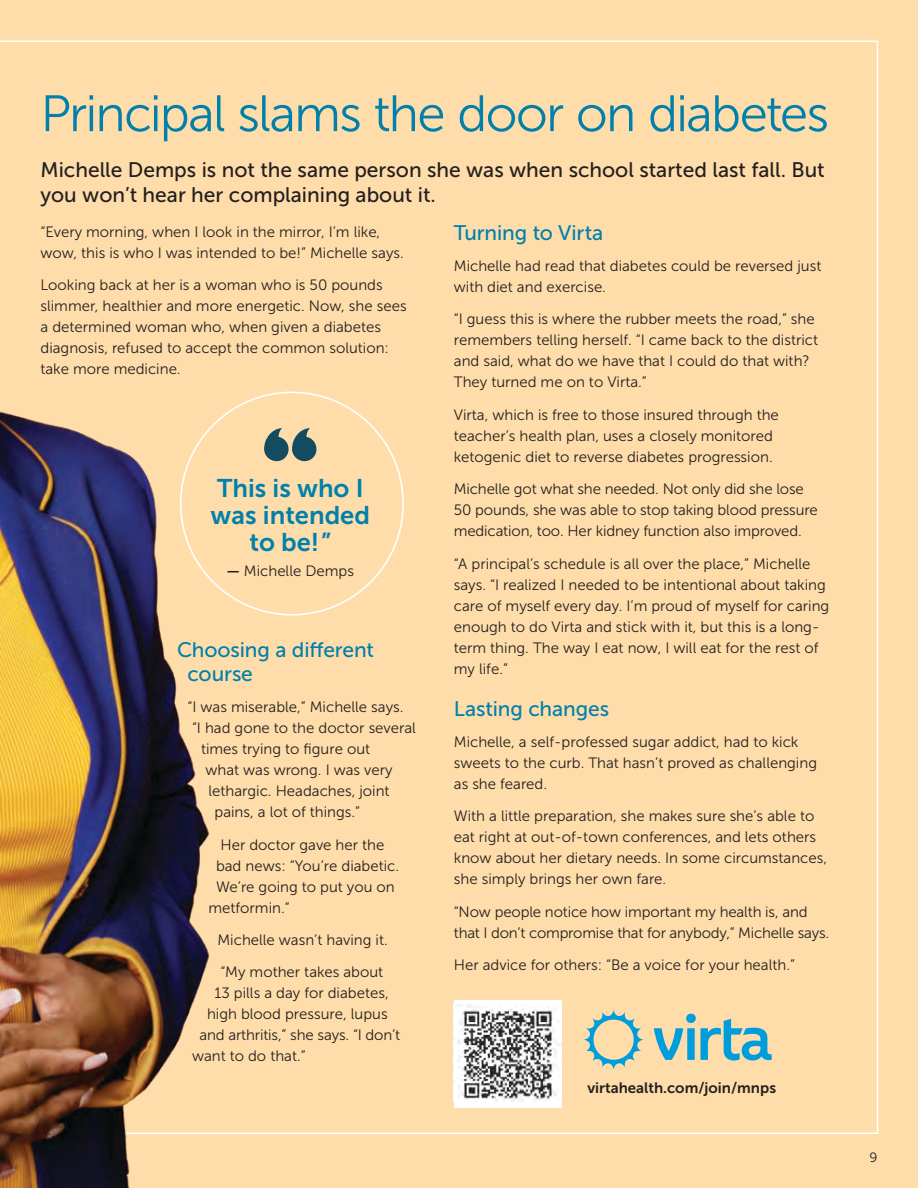
<style>
.page{position:relative;width:918px;height:1188px;background:#fff}
.page>*{position:absolute;margin:0;border:0;box-sizing:border-box;transform-origin:0 0}
.t1{font:51px "Museo Sans 300";letter-spacing:-.035em;color:#0080ab}
.t2{font:25.5px/27px "Museo Sans 700";color:#0080ab;text-align:center}
.t3{font:21px/25.5px "Museo Sans 500";color:#231f20}
.t4{font:21px/24px "Museo Sans 500";letter-spacing:-.005em;color:#0080ab}
.t5{font:15px/21px "Museo Sans 300";color:#231f20}
.t6{font:15px "Museo Sans 700";color:#231f20}
.t7{font:13.5px "Museo Sans 300";color:#231f20}
.s1{font-family:"Museo Sans 700"}
</style>
<div class="page">
<div style="left:334px;top:0;width:584px;height:1188px;background:#fda"></div>
<div style="left:334px;top:40px;width:545px;height:1095px;background:#fda"></div>
<svg style="left:654px;top:1014px;width:118px;height:47px;background:#a0c5bc"></svg>
<svg style="left:584px;top:1010px;width:60px;height:60px;background:#c6ceb5"></svg>
<img style="left:0;top:0;width:334px;height:1188px">
<div style="left:454px;top:1000px;width:108px;height:108px;background:#fff"></div>
<img style="left:456px;top:1004px;width:106px;height:98px">
<h1 class="t1" style="left:40px;top:86px;width:790px">Principal slams the door on diabetes</h1>
<h3 class="t3" style="left:40px;top:157px;width:786px">Michelle Demps is not the same person she was when school started last fall. But you won’t hear her complaining about it.</h3>
<p class="t5" style="left:40px;top:221px;width:365px">“Every morning, when I look in the mirror, I’m like, wow, this is who I was intended to be!” Michelle says.</p>
<p class="t5" style="left:40px;top:275px;width:368px">Looking back at her is a woman who is 50 pounds slimmer, healthier and more energetic. Now, she sees a determined woman who, when given a diabetes diagnosis, refused to accept the common solution: take more medicine.</p>
<h3 class="t4" style="left:454px;top:221px;width:151px">Turning to Virta</h3>
<p class="t5" style="left:454px;top:256px;width:369px">Michelle had read that diabetes could be reversed just with diet and exercise.</p>
<p class="t5" style="left:454px;top:309px;width:366px">“I guess this is where the rubber meets the road,” she remembers telling herself. “I came back to the district and said, what do we have that I could do that with?<br>They turned me on to Virta.”</p>
<p class="t5" style="left:454px;top:404px;width:327px">Virta, which is free to those insured through the teacher’s health plan, uses a closely monitored ketogenic diet to reverse diabetes progression.</p>
<p class="t5" style="left:454px;top:479px;width:365px">Michelle got what she needed. Not only did she lose<br>50 pounds, she was able to stop taking blood pressure medication, too. Her kidney function also improved.</p>
<p class="t5" style="left:454px;top:553px;width:377px">“A principal’s schedule is all over the place,” Michelle says. “I realized I needed to be intentional about taking care of myself every day. I’m proud of myself for caring enough to do Virta and stick with it, but this is a long&shy;term thing. The way I eat now, I will eat for the rest of my life.”</p>
<h3 class="t4" style="left:454px;top:696px;width:157px">Lasting changes</h3>
<p class="t5" style="left:454px;top:731px;width:365px">Michelle, a self-professed sugar addict, had to kick sweets to the curb. That hasn’t proved as challenging as she feared.</p>
<p class="t5" style="left:454px;top:806px;width:375px">With a little preparation, she makes sure she’s able to eat right at out-of-town conferences, and lets others know about her dietary needs. In some circumstances, she simply brings her own fare.</p>
<p class="t5" style="left:454px;top:901px;width:377px">“Now people notice how important my health is, and that I don’t compromise that for anybody,” Michelle says.</p>
<p class="t5" style="left:454px;top:954px;width:343px">Her advice for others: “Be a voice for your health.”</p>
<h2 class="t2" style="left:211px;top:475px;width:161px">This is who I was intended to be!”</h2>
<p class="t5" style="left:227px;top:561px;width:129px"><span class="s1">—</span> Michelle Demps</p>
<h3 class="t4" style="left:188px;top:638px;width:188px;text-indent:-10px">Choosing a different course</h3>
<p class="t5" style="left:188px;top:697px;width:218px">“I was miserable,” Michelle says.</p>
<p class="t5" style="left:192px;top:718px;width:226px">“I had gone to the doctor several</p>
<p class="t5" style="left:201px;top:739px;width:171px">times trying to figure out</p>
<p class="t5" style="left:206px;top:760px;width:189px">what was wrong. I was very</p>
<p class="t5" style="left:208px;top:781px;width:183px">lethargic. Headaches, joint</p>
<p class="t5" style="left:214px;top:802px;width:147px">pains, a lot of things.”</p>
<p class="t5" style="left:220px;top:834px;width:165px">Her doctor gave her the</p>
<p class="t5" style="left:216px;top:855px;width:185px">bad news: “You’re diabetic.</p>
<p class="t5" style="left:216px;top:876px;width:180px">We’re going to put you on</p>
<p class="t5" style="left:208px;top:897px;width:83px">metformin.”</p>
<p class="t5" style="left:218px;top:924px;width:172px;line-height:32.4px">Michelle wasn’t having it. “My mother takes about</p>
<p class="t5" style="left:214px;top:983px;width:176px">13 pills a day for diabetes,</p>
<p class="t5" style="left:207px;top:1004px;width:182px">high blood pressure, lupus</p>
<p class="t5" style="left:200px;top:1025px;width:202px">and arthritis,” she says. “I don’t</p>
<p class="t5" style="left:192px;top:1046px;width:115px">want to do that.”</p>
<p class="t6" style="left:587px;top:1080px;width:190px">virtahealth.com/join/mnps</p>
<p class="t7" style="left:869px;top:1150px;width:10px">9</p>
</div>
